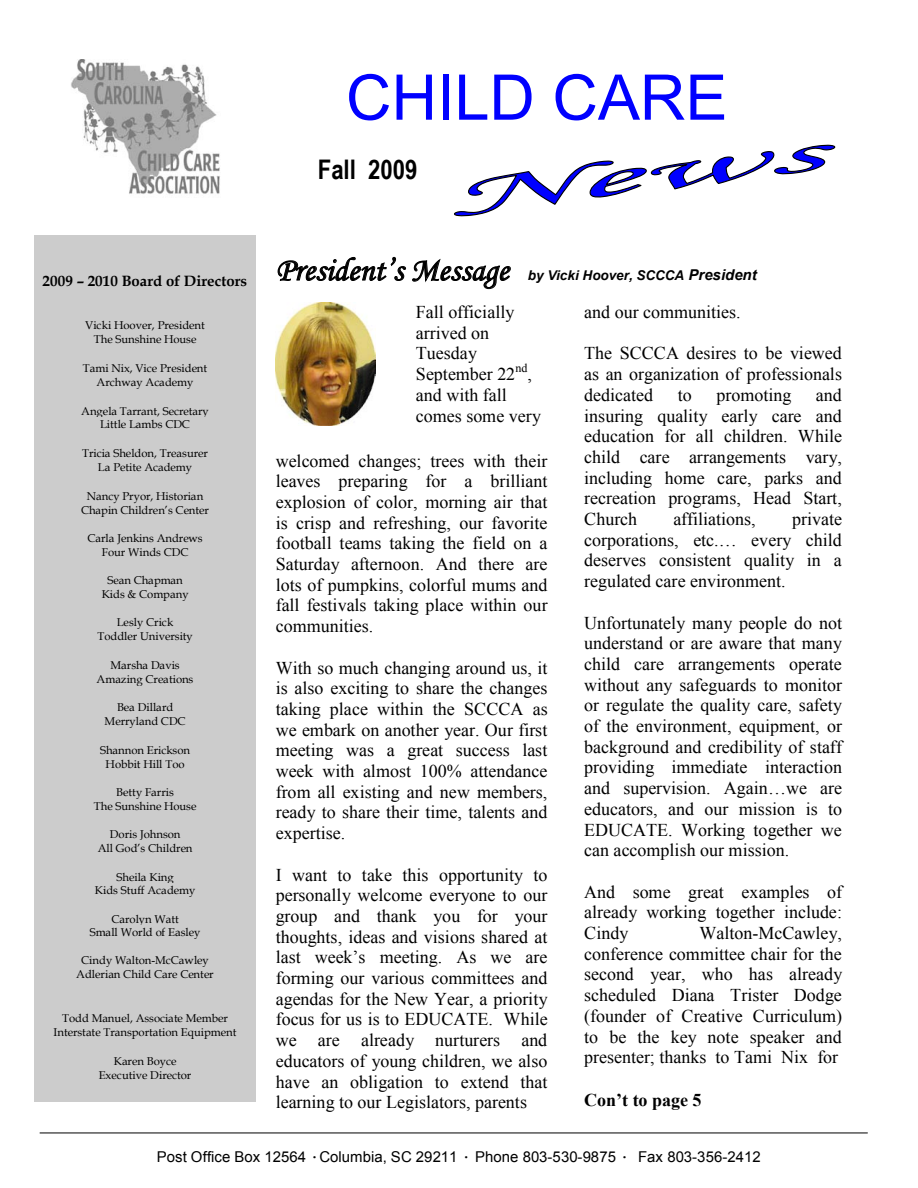
<style>
.page{position:relative;width:918px;height:1188px;background:#fff}
.page>*{position:absolute;margin:0;border:0;box-sizing:border-box;transform-origin:0 0}
.t1{font:63px "Arial";color:#00f}
.t2{font:33px "Monotype Corsiva";color:#000}
.t3{font:700 27px "Arial Narrow";color:#000}
.t4{font:18px/20.7px "Times New Roman";color:#000;text-align:justify}
.t5{font:700 18px "Times New Roman";color:#000}
.t6{font:15px "Arial";color:#000}
.t7{font:700 15px "Book Antiqua";color:#000}
.t8{font:italic 700 13.5px "Arial";color:#000}
.t9{font:12px "Times New Roman";color:#000}
.t10{font:11.4px/14.1px "Book Antiqua";letter-spacing:-.005em;color:#000;text-align:center}
.s1{font-size:15px}
.s2{font-family:"Courier New"}
</style>
<div class="page">
<svg style="left:454px;top:145px;width:382px;height:72px"></svg>
<img style="left:71px;top:60px;width:149px;height:134px">
<div style="left:306px;top:148px;width:156px;height:54px;background:#fff"></div>
<div style="left:35px;top:235px;width:221px;height:18px;background:#ccc"></div>
<div style="left:35px;top:253px;width:221px;height:19px;background:#ccc"></div>
<div style="left:35px;top:272px;width:221px;height:18px;background:#ccc"></div>
<div style="left:35px;top:290px;width:221px;height:14px;background:#ccc"></div>
<div style="left:35px;top:304px;width:221px;height:14px;background:#ccc"></div>
<div style="left:35px;top:318px;width:221px;height:14px;background:#ccc"></div>
<div style="left:35px;top:332px;width:221px;height:14px;background:#ccc"></div>
<div style="left:35px;top:346px;width:221px;height:15px;background:#ccc"></div>
<div style="left:35px;top:361px;width:221px;height:14px;background:#ccc"></div>
<div style="left:35px;top:375px;width:221px;height:14px;background:#ccc"></div>
<div style="left:35px;top:389px;width:221px;height:15px;background:#ccc"></div>
<div style="left:35px;top:404px;width:221px;height:14px;background:#ccc"></div>
<div style="left:35px;top:418px;width:221px;height:14px;background:#ccc"></div>
<div style="left:35px;top:432px;width:221px;height:15px;background:#ccc"></div>
<div style="left:35px;top:447px;width:221px;height:14px;background:#ccc"></div>
<div style="left:35px;top:461px;width:221px;height:14px;background:#ccc"></div>
<div style="left:35px;top:475px;width:221px;height:15px;background:#ccc"></div>
<div style="left:35px;top:490px;width:221px;height:14px;background:#ccc"></div>
<div style="left:35px;top:504px;width:221px;height:14px;background:#ccc"></div>
<div style="left:35px;top:518px;width:221px;height:14px;background:#ccc"></div>
<div style="left:35px;top:532px;width:221px;height:14px;background:#ccc"></div>
<div style="left:35px;top:546px;width:221px;height:13px;background:#ccc"></div>
<div style="left:35px;top:559px;width:221px;height:14px;background:#ccc"></div>
<div style="left:35px;top:573px;width:221px;height:15px;background:#ccc"></div>
<div style="left:35px;top:588px;width:221px;height:13px;background:#ccc"></div>
<div style="left:35px;top:601px;width:221px;height:14px;background:#ccc"></div>
<div style="left:35px;top:615px;width:221px;height:14px;background:#ccc"></div>
<div style="left:35px;top:629px;width:221px;height:14px;background:#ccc"></div>
<div style="left:35px;top:643px;width:221px;height:15px;background:#ccc"></div>
<div style="left:35px;top:658px;width:221px;height:14px;background:#ccc"></div>
<div style="left:35px;top:672px;width:221px;height:14px;background:#ccc"></div>
<div style="left:35px;top:686px;width:221px;height:14px;background:#ccc"></div>
<div style="left:35px;top:700px;width:221px;height:14px;background:#ccc"></div>
<div style="left:35px;top:714px;width:221px;height:14px;background:#ccc"></div>
<div style="left:35px;top:728px;width:221px;height:15px;background:#ccc"></div>
<div style="left:35px;top:743px;width:221px;height:14px;background:#ccc"></div>
<div style="left:35px;top:757px;width:221px;height:14px;background:#ccc"></div>
<div style="left:35px;top:771px;width:221px;height:14px;background:#ccc"></div>
<div style="left:35px;top:785px;width:221px;height:14px;background:#ccc"></div>
<div style="left:35px;top:799px;width:221px;height:14px;background:#ccc"></div>
<div style="left:35px;top:813px;width:221px;height:14px;background:#ccc"></div>
<div style="left:35px;top:827px;width:221px;height:14px;background:#ccc"></div>
<div style="left:35px;top:841px;width:221px;height:14px;background:#ccc"></div>
<div style="left:35px;top:855px;width:221px;height:15px;background:#ccc"></div>
<div style="left:35px;top:870px;width:221px;height:14px;background:#ccc"></div>
<div style="left:35px;top:884px;width:221px;height:14px;background:#ccc"></div>
<div style="left:35px;top:898px;width:221px;height:14px;background:#ccc"></div>
<div style="left:35px;top:912px;width:221px;height:14px;background:#ccc"></div>
<div style="left:35px;top:926px;width:221px;height:14px;background:#ccc"></div>
<div style="left:35px;top:940px;width:221px;height:14px;background:#ccc"></div>
<div style="left:35px;top:954px;width:221px;height:14px;background:#ccc"></div>
<div style="left:35px;top:968px;width:221px;height:14px;background:#ccc"></div>
<div style="left:35px;top:982px;width:221px;height:15px;background:#ccc"></div>
<div style="left:35px;top:997px;width:221px;height:15px;background:#ccc"></div>
<div style="left:35px;top:1012px;width:221px;height:13px;background:#ccc"></div>
<div style="left:35px;top:1025px;width:221px;height:15px;background:#ccc"></div>
<div style="left:35px;top:1040px;width:221px;height:14px;background:#ccc"></div>
<div style="left:35px;top:1054px;width:221px;height:14px;background:#ccc"></div>
<div style="left:35px;top:1068px;width:221px;height:14px;background:#ccc"></div>
<div style="left:35px;top:1082px;width:221px;height:14px;background:#ccc"></div>
<div style="left:35px;top:1096px;width:221px;height:6px;background:#ccc"></div>
<svg style="left:277px;top:256px;width:234px;height:34px"></svg>
<hr style="left:40px;top:1133px;width:827px;height:1px;background:#000">
<img style="left:275px;top:303px;width:100px;height:123px">
<p class="t1" style="left:346px;top:54px;width:383px">CHILD CARE</p>
<p class="t3" style="left:318px;top:150px;width:101px">Fall 2009</p>
<p class="t7" style="left:43px;top:270px;width:206px">2009 – 2010 Board of Directors</p>
<p class="t10" style="left:85px;top:317px;width:121px">Vicki Hoover, President<br>The Sunshine House</p>
<p class="t10" style="left:83px;top:361px;width:126px">Tami Nix, Vice President<br>Archway Academy</p>
<p class="t10" style="left:81px;top:404px;width:129px">Angela Tarrant, Secretary<br>Little Lambs CDC</p>
<p class="t10" style="left:82px;top:446px;width:127px">Tricia Sheldon, Treasurer<br>La Petite Academy</p>
<p class="t10" style="left:81px;top:489px;width:130px">Nancy Pryor, Historian<br>Chapin Children’s Center</p>
<p class="t10" style="left:87px;top:531px;width:117px">Carla Jenkins Andrews<br>Four Winds CDC</p>
<p class="t10" style="left:102px;top:573px;width:88px">Sean Chapman<br>Kids &amp; Company</p>
<p class="t10" style="left:97px;top:615px;width:97px">Lesly Crick<br>Toddler University</p>
<p class="t10" style="left:97px;top:658px;width:98px">Marsha Davis<br>Amazing Creations</p>
<p class="t10" style="left:105px;top:700px;width:83px">Bea Dillard<br>Merryland CDC</p>
<p class="t10" style="left:100px;top:742px;width:92px">Shannon Erickson<br>Hobbit Hill Too</p>
<p class="t10" style="left:94px;top:784px;width:104px">Betty Farris<br>The Sunshine House</p>
<p class="t10" style="left:98px;top:826px;width:96px">Doris Johnson<br>All God’s Children</p>
<p class="t10" style="left:95px;top:870px;width:102px">Sheila King<br>Kids Stuff Academy</p>
<p class="t10" style="left:90px;top:911px;width:112px">Carolyn Watt<br>Small World of Easley</p>
<p class="t10" style="left:76px;top:953px;width:139px">Cindy Walton-McCawley<br>Adlerian Child Care Center</p>
<p class="t10" style="left:54px;top:1011px;width:184px">Todd Manuel, Associate Member<br>Interstate Transportation Equipment</p>
<p class="t10" style="left:99px;top:1054px;width:94px">Karen Boyce<br>Executive Director</p>
<p class="t2" style="left:276px;top:250px;width:235px">President’s Message</p>
<p class="t8" style="left:528px;top:267px;width:231px">by Vicki Hoover, SCCCA <span class="s1">President</span></p>
<p class="t4" style="left:416px;top:302px;width:101px;text-align:left">Fall officially arrived on<br>Tuesday<br>September 22</p>
<p class="t4" style="left:584px;top:302px;width:158px">and our communities.</p>
<p class="t4" style="left:584px;top:343px;width:259px">The SCCCA desires to be viewed as an organization of professionals dedicated</p>
<p class="t9" style="left:515px;top:360px;width:14px">nd</p>
<p class="t4" style="left:528px;top:364px;width:6px">,</p>
<p class="t4" style="left:416px;top:384px;width:127px;line-height:21.3px">and with fall comes some very</p>
<p class="t4" style="left:276px;top:450px;width:273px">welcomed changes; trees with their leaves preparing for a brilliant explosion of color, morning air that is crisp and refreshing, our favorite football teams taking the field on a Saturday afternoon. And there are lots of pumpkins, colorful mums and fall festivals taking place within our communities.</p>
<p class="t4" style="left:276px;top:657px;width:273px">With so much changing around us, it is also exciting to share the changes taking place within the SCCCA as we embark on another year. Our first meeting was a great success last week with almost 100% attendance from all existing and new members, ready to share their time, talents and expertise.</p>
<p class="t4" style="left:276px;top:864px;width:274px">I want to take this opportunity to personally welcome everyone to our group and thank you for your thoughts, ideas and visions shared at last week’s meeting. As we are forming our various committees and agendas for the New Year, a priority focus for us is to EDUCATE. While we are already nurturers and educators of young children, we also have an obligation to extend that learning to our Legislators, parents</p>
<p class="t4" style="left:584px;top:384px;width:259px;text-indent:232px">and insuring quality early care and education for all children. While child care arrangements vary, including home care, parks and recreation programs, Head Start, Church</p>
<p class="t4" style="left:678px;top:384px;width:16px">to</p>
<p class="t4" style="left:716px;top:384px;width:77px">promoting</p>
<p class="t4" style="left:584px;top:508px;width:259px;text-indent:208px">private corporations, etc.… every child deserves consistent quality in a regulated care environment.</p>
<p class="t4" style="left:584px;top:612px;width:259px">Unfortunately many people do not understand or are aware that many child care arrangements operate without any safeguards to monitor or regulate the quality care, safety of the environment, equipment, or background and credibility of staff providing immediate interaction and supervision. Again…we are educators, and our mission is to EDUCATE. Working together we can accomplish our mission.</p>
<p class="t4" style="left:584px;top:881px;width:259px">And some great examples of already working together include:<br>Cindy</p>
<p class="t4" style="left:673px;top:508px;width:84px">affiliations,</p>
<p class="t4" style="left:584px;top:922px;width:260px;text-indent:115px">Walton-McCawley, conference committee chair for the second year, who has already scheduled Diana Trister Dodge (founder of Creative Curriculum) to be the key note speaker and presenter; thanks to Tami Nix for</p>
<p class="t5" style="left:584px;top:1087px;width:119px">Con’t to page 5</p>
<p class="t6" style="left:157px;top:1147px;width:605px">Post Office Box 12564 <span class="s2">·</span>Columbia, SC 29211 <span class="s2">·</span> Phone 803-530-9875 <span class="s2">·</span> Fax 803-356-2412</p>
</div>
